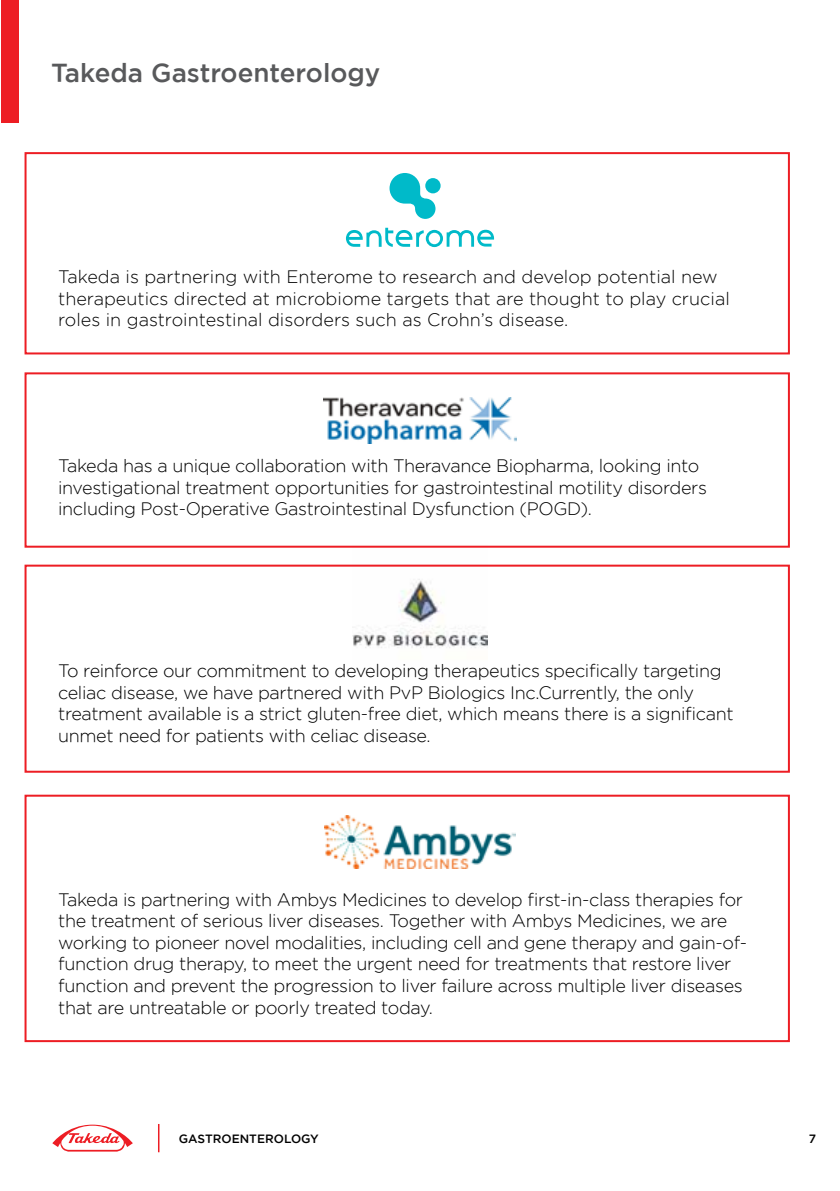
<style>
.page{position:relative;width:840px;height:1191px;background:#fff}
.page>*{position:absolute;margin:0;border:0;box-sizing:border-box;transform-origin:0 0}
.t1{font:500 26px "Gotham HTF";color:#58595b}
.t2{font:300 18px/21.6px "Gotham HTF";letter-spacing:-.02em;color:#000}
.t3{font:300 18px/21.6px "Gotham HTF";color:#000}
.t4{font:500 12px "Gotham HTF";color:#000}
</style>
<div class="page">
<svg style="left:52px;top:1124px;width:81px;height:28px"></svg>
<svg style="left:158px;top:1124px;width:1px;height:28px"></svg>
<div style="left:1px;top:0;width:17px;height:122px;background:#ed1d24"></div>
<img style="left:352px;top:547px;width:135px;height:101px">
<div style="left:25px;top:152px;width:764px;height:202px;border:2px solid #ed1d24"></div>
<div style="left:25px;top:372px;width:764px;height:175px;border:2px solid #ed1d24"></div>
<div style="left:25px;top:794px;width:764px;height:248px;border:2px solid #ed1d24"></div>
<div style="left:25px;top:564px;width:764px;height:208px;border:2px solid #ed1d24"></div>
<svg style="left:346px;top:228px;width:148px;height:19px"></svg>
<div style="left:425px;top:178px;width:15px;height:15px;background:#00bac9;border-radius:50%"></div>
<svg style="left:389px;top:173px;width:46px;height:46px"></svg>
<img style="left:325px;top:815px;width:189px;height:54px">
<img style="left:323px;top:398px;width:193px;height:45px">
<h1 class="t1" style="left:51px;top:58px;width:331px">Takeda Gastroenterology</h1>
<p class="t3" style="left:58px;top:265px;width:672px">Takeda is partnering with Enterome to research and develop potential new therapeutics directed at microbiome targets that are thought to play crucial roles in gastrointestinal disorders such as Crohn’s disease.</p>
<p class="t2" style="left:58px;top:454px;width:650px">Takeda has a unique collaboration with Theravance Biopharma, looking into investigational treatment opportunities for gastrointestinal motility disorders including Post-Operative Gastrointestinal Dysfunction (POGD).</p>
<p class="t2" style="left:58px;top:659px;width:676px">To reinforce our commitment to developing therapeutics specifically targeting celiac disease, we have partnered with PvP Biologics Inc.Currently, the only treatment available is a strict gluten-free diet, which means there is a significant unmet need for patients with celiac disease.</p>
<p class="t2" style="left:58px;top:888px;width:690px">Takeda is partnering with Ambys Medicines to develop first-in-class therapies for the treatment of serious liver diseases. Together with Ambys Medicines, we are working to pioneer novel modalities, including cell and gene therapy and gain-of&shy;function drug therapy, to meet the urgent need for treatments that restore liver function and prevent the progression to liver failure across multiple liver diseases that are untreatable or poorly treated today.</p>
<p class="t4" style="left:179px;top:1132px;width:141px">GASTROENTEROLOGY</p>
<p class="t4" style="left:808px;top:1132px;width:9px">7</p>
</div>
